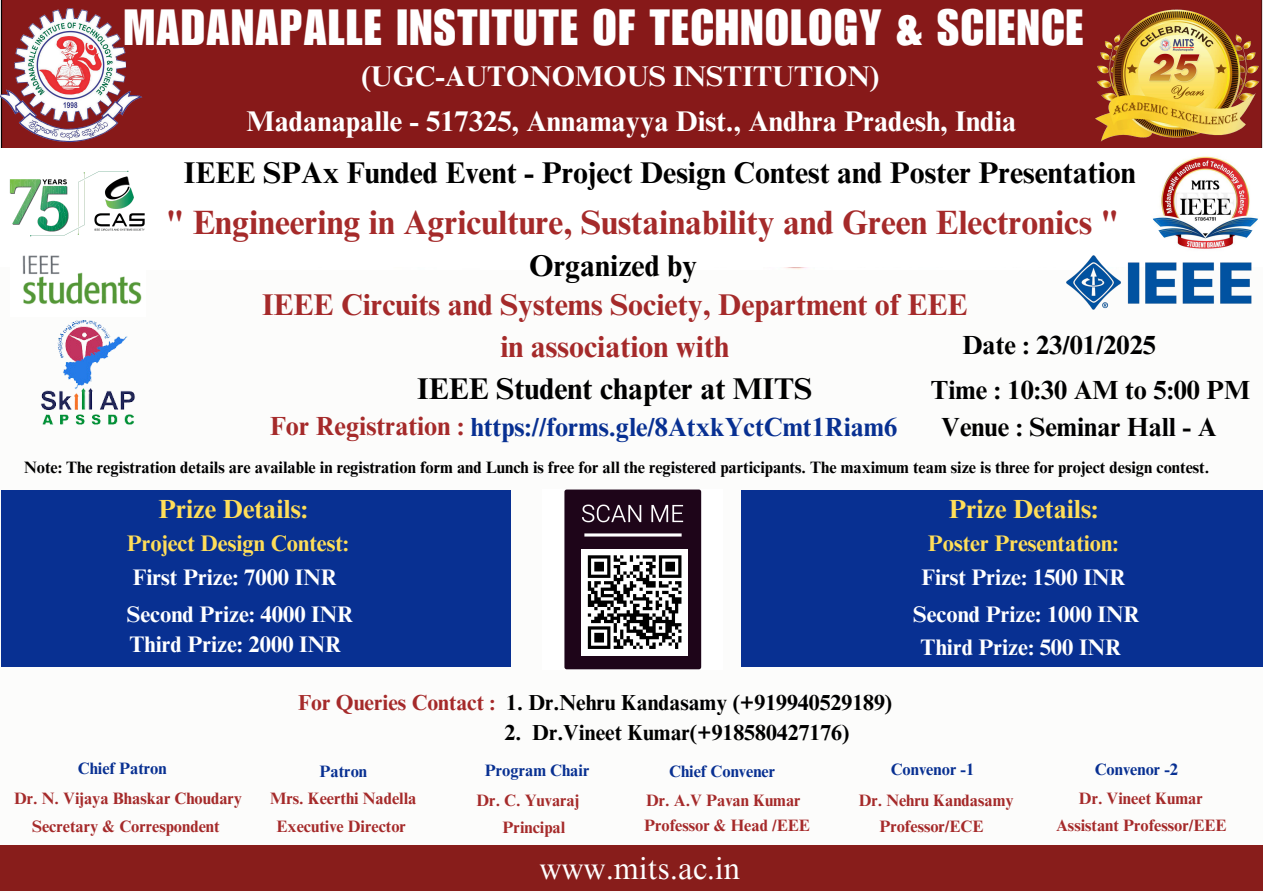
<style>
.page{position:relative;width:1263px;height:893px;background:#fcfcfb}
.page>*{position:absolute;margin:0;border:0;box-sizing:border-box;transform-origin:0 0}
.t1{font:49.5px "Impact LT Std";letter-spacing:.03em;color:#fff}
.t2{font:700 33.75px "Times NRMT Pro";color:#a52a2a}
.t3{font:30.75px "Times NRMT Pro";color:#fefefe}
.t4{font:700 30px/41.6px "Times NRMT Pro";color:#a52a2a;text-align:center}
.t5{font:700 30px "Times NRMT Pro";color:#000}
.t6{font:700 28.5px "Times NRMT Pro";color:#fff}
.t7{font:700 26.25px "Times NRMT Pro";color:#000}
.t8{font:700 26.25px "Times NRMT Pro";color:#083092}
.t9{font:700 26.25px "Times NRMT Pro";color:#ffde59}
.t10{font:700 26.25px "Times NRMT Pro";color:#a52a2a}
.t11{font:700 22.5px "Times NRMT Pro";color:#fff}
.t12{font:700 22.5px "Times NRMT Pro";color:#ffde59}
.t13{font:700 21.75px "Times NRMT Pro";color:#000}
.t14{font:700 16.5px/27.6px "Times NRMT Pro";color:#a52a2a;text-align:center}
.t15{font:700 16.5px "Times NRMT Pro";color:#000}
.t16{font:700 16.5px "Times NRMT Pro";color:#083092}
.s1{color:#000}
.s2{color:#a52a2a}
</style>
<div class="page">
<div style="left:0;top:0;width:1263px;height:148px;background:#871919"></div>
<div style="left:0;top:845px;width:1263px;height:45px;background:#881d1b"></div>
<img style="left:0;top:89px;width:142px;height:53px">
<img style="left:14px;top:9px;width:112px;height:113px">
<img style="left:1090px;top:8px;width:173px;height:134px">
<div style="left:0;top:148px;width:1263px;height:119px;background:#fff"></div>
<img style="left:1150px;top:148px;width:111px;height:107px;border-radius:50%">
<div style="left:1px;top:490px;width:509px;height:176px;background:#083092"></div>
<div style="left:741px;top:490px;width:522px;height:176px;background:#083092"></div>
<img style="left:564px;top:490px;width:138px;height:179px">
<div style="left:581px;top:549px;width:107px;height:106px;background:#fff"></div>
<svg style="left:587px;top:555px;width:95px;height:94px"></svg>
<img style="left:2px;top:146px;width:152px;height:91px">
<img style="left:1067px;top:255px;width:184px;height:54px">
<img style="left:22px;top:255px;width:120px;height:50px">
<img style="left:41px;top:320px;width:94px;height:105px">
<p class="t1" style="left:124px;top:10px;width:961px">MADANAPALLE INSTITUTE OF TECHNOLOGY &amp; SCIENCE</p>
<p class="t6" style="left:361px;top:65px;width:519px">(UGC-AUTONOMOUS INSTITUTION)</p>
<p class="t6" style="left:246px;top:110px;width:771px">Madanapalle - 517325, Annamayya Dist., Andhra Pradesh, India</p>
<h5 class="t5" style="left:184px;top:161px;width:953px">IEEE SPAx Funded Event - Project Design Contest and Poster Presentation</h5>
<p class="t2" style="left:166px;top:209px;width:955px">" Engineering in Agriculture, Sustainability and Green Electronics "</p>
<h6 class="t5" style="left:529px;top:254px;width:170px">Organized by</h6>
<p class="t4" style="left:262px;top:288px;width:707px">IEEE Circuits and Systems Society, Department of EEE in association with<br><span class="s1">IEEE Student chapter at MITS</span></p>
<p class="t7" style="left:962px;top:335px;width:195px">Date : 23/01/2025</p>
<h5 class="t7" style="left:931px;top:380px;width:321px">Time : 10:30 AM to 5:00 PM</h5>
<p class="t10" style="left:270px;top:416px;width:196px">For Registration :</p>
<p class="t8" style="left:471px;top:417px;width:428px">https://forms.gle/8AtxkYctCmt1Riam6</p>
<p class="t7" style="left:941px;top:417px;width:277px">Venue : Seminar Hall - A</p>
<p class="t15" style="left:24px;top:461px;width:1187px">Note: The registration details are available in registration form and Lunch is free for all the registered participants. The maximum team size is three for project design contest.</p>
<p class="t9" style="left:159px;top:499px;width:151px">Prize Details:</p>
<p class="t12" style="left:127px;top:535px;width:224px">Project Design Contest:</p>
<p class="t11" style="left:133px;top:569px;width:206px">First Prize: 7000 INR</p>
<p class="t11" style="left:127px;top:606px;width:228px">Second Prize: 4000 INR</p>
<p class="t11" style="left:130px;top:635px;width:213px">Third Prize: 2000 INR</p>
<p class="t13" style="left:298px;top:694px;width:596px"><span class="s2">For Queries Contact :</span> 1. Dr.Nehru Kandasamy (+919940529189)</p>
<p class="t13" style="left:505px;top:724px;width:346px">2. Dr.Vineet Kumar(+918580427176)</p>
<p class="t9" style="left:949px;top:499px;width:151px">Prize Details:</p>
<p class="t12" style="left:928px;top:535px;width:192px">Poster Presentation:</p>
<p class="t11" style="left:921px;top:569px;width:206px">First Prize: 1500 INR</p>
<p class="t11" style="left:913px;top:606px;width:228px">Second Prize: 1000 INR</p>
<p class="t11" style="left:921px;top:639px;width:202px">Third Prize: 500 INR</p>
<p class="t16" style="left:78px;top:762px;width:90px">Chief Patron</p>
<h6 class="t14" style="left:14px;top:786px;width:229px">Dr. N. Vijaya Bhaskar Choudary</h6>
<h6 class="t14" style="left:32px;top:815px;width:189px">Secretary &amp; Correspondent</h6>
<h6 class="t16" style="left:320px;top:765px;width:49px">Patron</h6>
<h6 class="t14" style="left:270px;top:787px;width:148px">Mrs. Keerthi Nadella<br>Executive Director</h6>
<p class="t16" style="left:485px;top:764px;width:106px">Program Chair</p>
<p class="t14" style="left:477px;top:788px;width:104px">Dr. C. Yuvaraj</p>
<h6 class="t14" style="left:503px;top:815px;width:64px">Principal</h6>
<p class="t16" style="left:669px;top:765px;width:108px">Chief Convener</p>
<p class="t14" style="left:646px;top:788px;width:156px">Dr. A.V Pavan Kumar</p>
<p class="t14" style="left:644px;top:813px;width:167px">Professor &amp; Head /EEE</p>
<p class="t3" style="left:539px;top:856px;width:203px">www.mits.ac.in</p>
<p class="t16" style="left:891px;top:763px;width:85px">Convenor -1</p>
<p class="t14" style="left:859px;top:788px;width:156px">Dr. Nehru Kandasamy</p>
<p class="t14" style="left:879px;top:814px;width:106px">Professor/ECE</p>
<h6 class="t16" style="left:1095px;top:763px;width:85px">Convenor -2</h6>
<p class="t14" style="left:1079px;top:787px;width:125px">Dr. Vineet Kumar</p>
<p class="t14" style="left:1056px;top:813px;width:172px">Assistant Professor/EEE</p>
</div>
